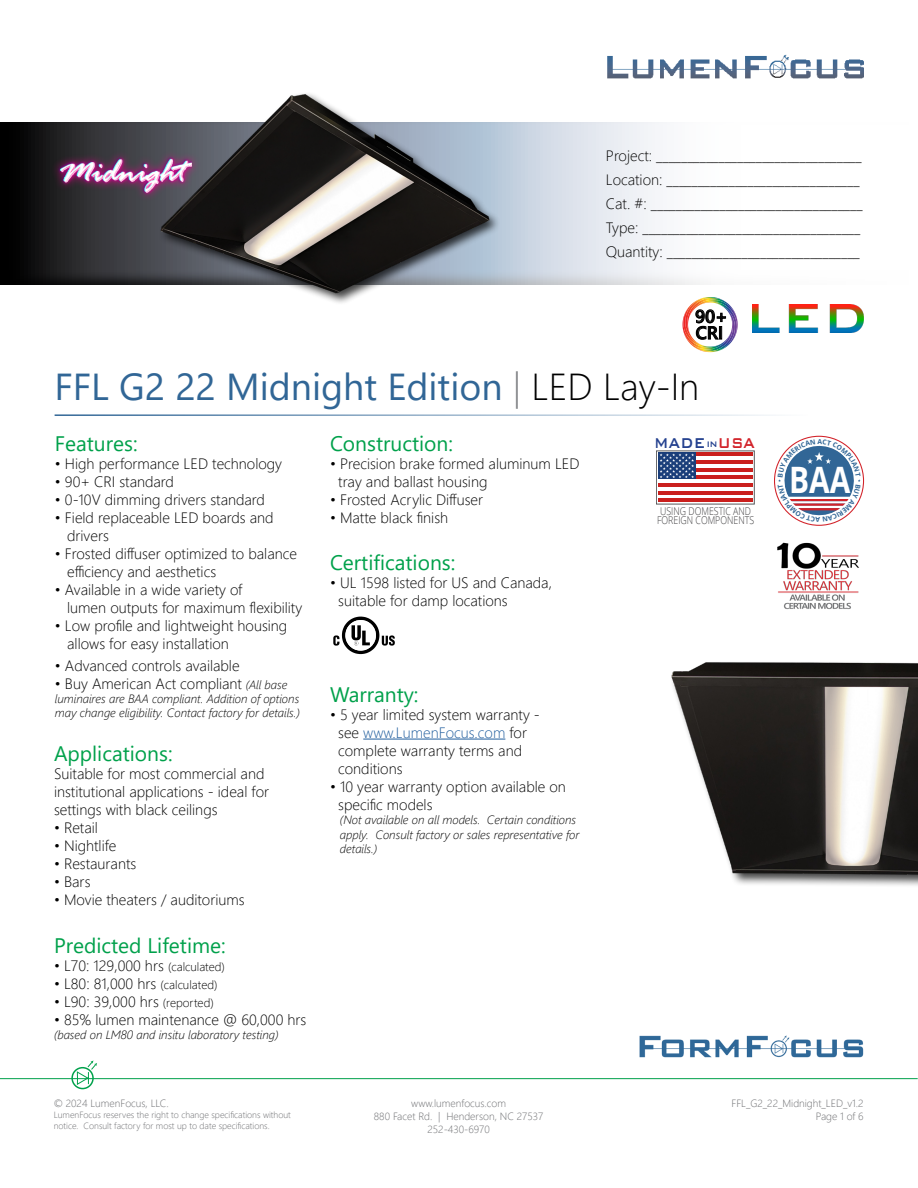
<style>
.page{position:relative;width:918px;height:1188px;background:#fff}
.page>*{position:absolute;margin:0;border:0;box-sizing:border-box;transform-origin:0 0}
.t1{font:37.5px "Segoe UI";color:#316696}
.t2{font:700 36.45px "Open Sans";color:#fff;scale:.82 1}
.t3{font:21px "Segoe UI";color:#00a14b}
.t4{font:500 19.05px "Bank Gothic BT";color:#24418f;scale:.81 1}
.t5{font:600 18px/16.5px "Segoe UI";color:#000}
.t6{font:300 15px/18px "Segoe UI";color:#000}
.t7{font:italic 300 12px/14.4px "Segoe UI";color:#000}
.t8{font:300 10.8px/9.3px "Open Sans";color:#414042;scale:.82 1}
.t9{font:300 10.5px/12.6px "Segoe UI";color:#6d6e71;text-align:center}
.t10{font:300 9px/10.8px "Segoe UI";color:#6d6e71}
.s1{font-weight:300;color:#808285}
.s2{font-weight:300;color:#000}
.s3{font-style:italic;font-size:12px}
.s4{font-size:13.05px}
.s5{color:#d2232a}
.s6{color:#215e9e}
.s7{font-size:12px}
</style>
<div class="page">
<div style="left:656px;top:451px;width:99px;height:53px;border:1px solid #58595b"></div>
<hr style="left:658px;top:452px;width:95px;height:4px;background:#ca1f1d">
<hr style="left:658px;top:460px;width:95px;height:4px;background:#ca1f1d">
<hr style="left:658px;top:468px;width:95px;height:4px;background:#ca1f1d">
<hr style="left:658px;top:475px;width:95px;height:4px;background:#ca1f1d">
<hr style="left:658px;top:483px;width:95px;height:4px;background:#ca1f1d">
<hr style="left:658px;top:491px;width:95px;height:4px;background:#ca1f1d">
<hr style="left:658px;top:498px;width:95px;height:4px;background:#ca1f1d">
<div style="left:658px;top:452px;width:38px;height:27px;background:#1a3e7a"></div>
<svg style="left:660px;top:453px;width:34px;height:25px"></svg>
<img style="left:777px;top:542px;width:82px;height:68px">
<img style="left:752px;top:305px;width:112px;height:28px">
<svg style="left:333px;top:617px;width:62px;height:37px"></svg>
<div style="left:0;top:112px;width:918px;height:174px;background:#000;opacity:.75"></div>
<img style="left:607px;top:54px;width:257px;height:25px">
<hr style="left:0;top:1078px;width:918px;height:1px;background:#00a14b">
<div style="left:71px;top:1067px;width:23px;height:22px;border:2px solid #00a14b;border-radius:50%"></div>
<svg style="left:76px;top:1060px;width:21px;height:25px"></svg>
<hr style="left:55px;top:414px;width:753px;height:2px;background:#316696">
<img style="left:671px;top:662px;width:247px;height:224px">
<img style="left:639px;top:1035px;width:225px;height:22px">
<hr style="left:363px;top:739px;width:142px;height:1px;background:#215e9e">
<img style="left:683px;top:297px;width:50px;height:55px">
<div style="left:50px;top:149px;width:151px;height:53px;background:#1d1c1d"></div>
<img style="left:56px;top:144px;width:89px;height:71px">
<img style="left:145px;top:94px;width:356px;height:209px">
<svg style="left:774px;top:435px;width:88px;height:91px"></svg>
<p class="t6" style="left:606px;top:143px;width:258px;line-height:24px">Project: _________________________________ Location: _______________________________ Cat. #: __________________________________ Type: ___________________________________ Quantity: _______________________________</p>
<p class="t5" style="left:695px;top:307px;width:34px">90+<br>CRI</p>
<h1 class="t1" style="left:55px;top:351px;width:646px">FFL G2 22 Midnight Edition <span class="s1">|</span> <span class="s2">LED Lay-In</span></h1>
<h3 class="t3" style="left:55px;top:424px;width:84px">Features:</h3>
<p class="t6" style="left:55px;top:453px;width:229px">• High performance LED technology</p>
<p class="t6" style="left:55px;top:471px;width:121px">• 90+ CRI standard</p>
<p class="t6" style="left:55px;top:489px;width:212px">• 0-10V dimming drivers standard</p>
<p class="t6" style="left:67px;top:507px;width:208px;text-indent:-12px">• Field replaceable LED boards and drivers</p>
<p class="t6" style="left:67px;top:543px;width:231px;text-indent:-12px">• Frosted diffuser optimized to balance efficiency and aesthetics</p>
<p class="t6" style="left:67px;top:579px;width:236px;text-indent:-12px">• Available in a wide variety of<br>lumen outputs for maximum flexibility</p>
<p class="t6" style="left:67px;top:615px;width:222px;text-indent:-12px">• Low profile and lightweight housing allows for easy installation</p>
<p class="t6" style="left:55px;top:655px;width:186px">• Advanced controls available</p>
<p class="t6" style="left:55px;top:673px;width:234px">• Buy American Act compliant <span class="s3">(All base</span></p>
<p class="t7" style="left:55px;top:690px;width:247px">luminaires are BAA compliant. Addition of options may change eligibility. Contact factory for details.)</p>
<h3 class="t3" style="left:330px;top:424px;width:125px">Construction:</h3>
<p class="t6" style="left:338px;top:453px;width:243px;text-indent:-8px">• Precision brake formed aluminum LED tray and ballast housing</p>
<p class="t6" style="left:330px;top:489px;width:155px">• Frosted Acrylic Diffuser</p>
<p class="t6" style="left:330px;top:507px;width:120px">• Matte black finish</p>
<p class="t4" style="left:654px;top:433px;width:126px">MADE<span class="s4">in</span><span class="s5">USA</span></p>
<p class="t8" style="left:657px;top:506px;width:120px">USING DOMESTIC AND<br>FOREIGN COMPONENTS</p>
<h3 class="t3" style="left:330px;top:542px;width:127px">Certifications:</h3>
<p class="t6" style="left:338px;top:572px;width:215px;text-indent:-8px">• UL 1598 listed for US and Canada, suitable for damp locations</p>
<h3 class="t3" style="left:330px;top:675px;width:90px">Warranty:</h3>
<p class="t6" style="left:338px;top:704px;width:203px;text-indent:-8px">• 5 year limited system warranty - see <span class="s6">www.LumenFocus.com</span> for complete warranty terms and conditions</p>
<p class="t6" style="left:338px;top:776px;width:229px;text-indent:-8px">• 10 year warranty option available on specific models</p>
<p class="t7" style="left:340px;top:811px;width:241px">(Not available on all models. Certain conditions apply. Consult factory or sales representative for details.)</p>
<h3 class="t3" style="left:54px;top:733px;width:120px">Applications:</h3>
<p class="t6" style="left:54px;top:763px;width:217px">Suitable for most commercial and institutional applications - ideal for settings with black ceilings</p>
<p class="t6" style="left:54px;top:817px;width:45px">• Retail</p>
<p class="t6" style="left:54px;top:835px;width:64px">• Nightlife</p>
<p class="t6" style="left:54px;top:853px;width:84px">• Restaurants</p>
<p class="t6" style="left:54px;top:871px;width:38px">• Bars</p>
<p class="t6" style="left:54px;top:889px;width:192px">• Movie theaters / auditoriums</p>
<h3 class="t3" style="left:54px;top:926px;width:173px">Predicted Lifetime:</h3>
<p class="t6" style="left:54px;top:955px;width:173px">• L70: 129,000 hrs <span class="s7">(calculated)</span></p>
<p class="t6" style="left:54px;top:973px;width:165px">• L80: 81,000 hrs <span class="s7">(calculated)</span></p>
<p class="t6" style="left:54px;top:991px;width:161px">• L90: 39,000 hrs <span class="s7">(reported)</span></p>
<p class="t6" style="left:54px;top:1009px;width:254px">• 85% lumen maintenance @ 60,000 hrs</p>
<p class="t7" style="left:54px;top:1026px;width:226px">(based on LM80 and insitu laboratory testing)</p>
<h2 class="t2" style="left:789px;top:454px;width:76px">BAA</h2>
<p class="t9" style="left:374px;top:1096px;width:171px">www.lumenfocus.com<br>880 Facet Rd. | Henderson, NC 27537<br>252-430-6970</p>
<p class="t9" style="left:54px;top:1096px;width:117px">© 2024 LumenFocus, LLC.</p>
<p class="t10" style="left:54px;top:1109px;width:239px">LumenFocus reserves the right to change specifications without notice. Consult factory for most up to date specifications.</p>
<p class="t9" style="left:732px;top:1096px;width:134px;text-align:right">FFL_G2_22_Midnight_LED_v1.2<br>Page 1 of 6</p>
</div>
